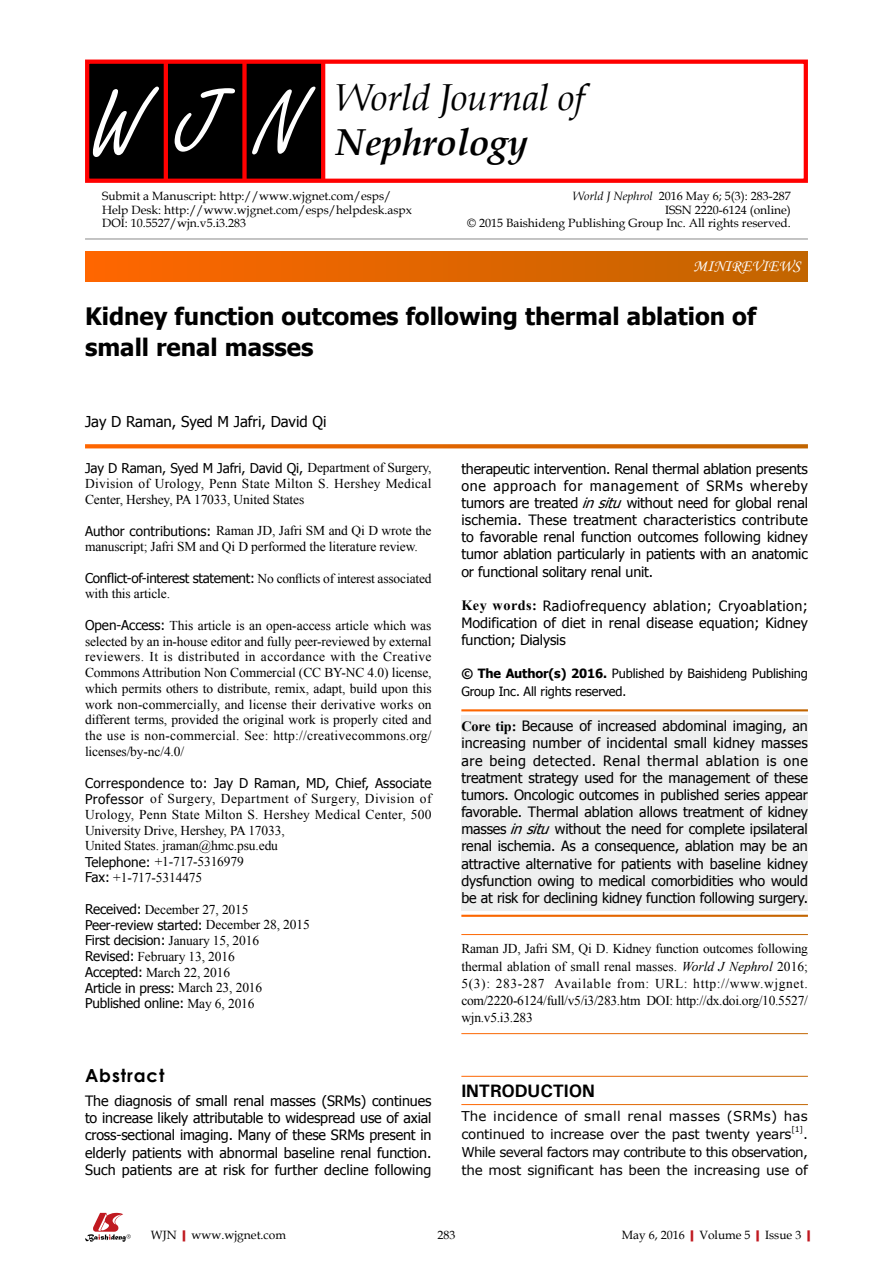
<style>
.page{position:relative;width:893px;height:1263px;background:#fff}
.page>*{position:absolute;margin:0;border:0;box-sizing:border-box;transform-origin:0 0}
.t1{font:97.5px "Freestyle Script";color:#fff}
.t2{font:italic 37.5px "Book Antiqua";letter-spacing:-.01em;color:#000}
.t3{font:italic 700 37.5px "Book Antiqua";letter-spacing:-.01em;color:#000}
.t4{font:700 24px/31.5px "Tahoma";color:#000}
.t5{font:700 18px "Univers";letter-spacing:-.01em;color:#000}
.t6{font:700 18px "Century Gothic";letter-spacing:.05em;color:#000}
.t7{font:16.5px "Monotype Corsiva";color:#fff}
.t8{font:15px "Tahoma";color:#000}
.t9{font:14.25px/17.2px "Tahoma";letter-spacing:-.01em;color:#000;text-align:justify}
.t10{font:13.5px/15.8px "Times New Roman";letter-spacing:-.01em;color:#000;text-align:justify}
.t11{font:13.5px/15.8px "Times New Roman";letter-spacing:.015em;color:#000}
.t12{font:13.5px/18px "Verdana";letter-spacing:-.02em;color:#000}
.t13{font:12.75px/17.2px "Tahoma";letter-spacing:-.01em;color:#000}
.t14{font:12px/13.5px "Book Antiqua";color:#000}
.t15{font:7.8px "Verdana";color:#000}
.s1{font-style:italic}
.s2{font-family:"Tahoma"}
.s3{font-family:"Times New Roman";font-weight:700}
.s4{font-weight:700}
.s5{font-weight:700;color:#c01920}
</style>
<div class="page">
<div style="left:461px;top:715px;width:347px;height:196px;background:#eeefef"></div>
<div style="left:85px;top:252px;width:723px;height:29px;background:linear-gradient(to right,#f60,#c16500)"></div>
<hr style="left:85px;top:239px;width:723px;height:1px;background:#898989">
<svg style="left:85px;top:444px;width:723px;height:4px;background:#e16d0d"></svg>
<svg style="left:85px;top:1213px;width:46px;height:29px"></svg>
<div style="left:87px;top:61px;width:236px;height:121px;background:#000"></div>
<hr style="left:164px;top:61px;width:4px;height:121px;background:#f00">
<div style="left:242px;top:61px;width:5px;height:121px;background:#f00"></div>
<hr style="left:321px;top:61px;width:4px;height:121px;background:#f00">
<div style="left:85px;top:60px;width:723px;height:123px;border:4px solid #f00"></div>
<p class="t2" style="left:336px;top:71px;width:250px">World Journal of</p>
<p class="t1" style="left:91px;top:71px;width:214px">WJN</p>
<p class="t3" style="left:336px;top:116px;width:194px">Nephrology</p>
<p class="t14" style="left:102px;top:189px;width:311px">Submit a Manuscript: http://www.wjgnet.com/esps/<br>Help Desk: http://www.wjgnet.com/esps/helpdesk.aspx<br>DOI: 10.5527/wjn.v5.i3.283</p>
<p class="t14" style="left:467px;top:189px;width:325px;text-align:right"><span class="s1">World J Nephrol</span> 2016 May 6; 5(3): 283-287<br>ISSN 2220-6124 (online)<br>© 2015 Baishideng Publishing Group Inc. All rights reserved.</p>
<p class="t7" style="left:693px;top:256px;width:109px">MINIREVIEWS</p>
<p class="t4" style="left:85px;top:298px;width:673px">Kidney function outcomes following thermal ablation of small renal masses</p>
<p class="t8" style="left:85px;top:412px;width:243px">Jay D Raman, Syed M Jafri, David Qi</p>
<p class="t10" style="left:85px;top:460px;width:348px"><span class="s2">Jay D Raman, Syed M Jafri, David Qi,</span> Department of Surgery, Division of Urology, Penn State Milton S. Hershey Medical Center, Hershey, PA 17033, United States</p>
<p class="t10" style="left:85px;top:523px;width:348px"><span class="s2">Author contributions:</span> Raman JD, Jafri SM and Qi D wrote the manuscript; Jafri SM and Qi D performed the literature review.</p>
<p class="t10" style="left:85px;top:570px;width:348px"><span class="s2">Conflict-of-interest statement:</span> No conflicts of interest associated with this article.</p>
<p class="t10" style="left:85px;top:617px;width:348px"><span class="s2">Open-Access:</span> This article is an open-access article which was selected by an in-house editor and fully peer-reviewed by external reviewers. It is distributed in accordance with the Creative Commons Attribution Non Commercial (CC BY-NC 4.0) license, which permits others to distribute, remix, adapt, build upon this work non-commercially, and license their derivative works on different terms, provided the original work is properly cited and the use is non-commercial. See: http://creativecommons.org/ licenses/by-nc/4.0/</p>
<p class="t11" style="left:85px;top:775px;width:348px"><span class="s2">Correspondence to: Jay D Raman, MD, Chief, Associate Professor</span> of Surgery, Department of Surgery, Division of Urology, Penn State Milton S. Hershey Medical Center, 500<br>University Drive, Hershey, PA 17033,<br>United States. jraman@hmc.psu.edu<br><span class="s2">Telephone:</span> +1-717-5316979<br><span class="s2">Fax:</span> +1-717-5314475</p>
<p class="t10" style="left:85px;top:901px;width:226px;text-align:left"><span class="s2">Received:</span> December 27, 2015<br><span class="s2">Peer-review started:</span> December 28, 2015<br><span class="s2">First decision:</span> January 15, 2016<br><span class="s2">Revised:</span> February 13, 2016<br><span class="s2">Accepted:</span> March 22, 2016<br><span class="s2">Article in press:</span> March 23, 2016<br><span class="s2">Published online:</span> May 6, 2016</p>
<p class="t6" style="left:85px;top:1062px;width:81px">Abstract</p>
<p class="t9" style="left:85px;top:1091px;width:348px">The diagnosis of small renal masses (SRMs) continues to increase likely attributable to widespread use of axial cross-sectional imaging. Many of these SRMs present in elderly patients with abnormal baseline renal function.<br>Such patients are at risk for further decline following</p>
<p class="t9" style="left:461px;top:459px;width:348px">therapeutic intervention. Renal thermal ablation presents one approach for management of SRMs whereby tumors are treated <span class="s1">insitu</span> without need for global renal ischemia. These treatment characteristics contribute to favorable renal function outcomes following kidney tumor ablation particularly in patients with an anatomic or functional solitary renal unit.</p>
<p class="t9" style="left:461px;top:596px;width:348px"><span class="s3">Key words:</span> Radiofrequency ablation; Cryoablation; Modification of diet in renal disease equation; Kidney function; Dialysis</p>
<p class="t13" style="left:461px;top:664px;width:348px"><span class="s4">© The Author(s) 2016.</span> Published by Baishideng Publishing<br>Group Inc. All rights reserved.</p>
<p class="t9" style="left:461px;top:717px;width:348px"><span class="s3">Core tip:</span> Because of increased abdominal imaging, an increasing number of incidental small kidney masses are being detected. Renal thermal ablation is one treatment strategy used for the management of these tumors. Oncologic outcomes in published series appear favorable. Thermal ablation allows treatment of kidney masses <span class="s1">insitu</span>without the need for complete ipsilateral renal ischemia. As a consequence, ablation may be an attractive alternative for patients with baseline kidney dysfunction owing to medical comorbidities who would be at risk for declining kidney function following surgery.</p>
<p class="t10" style="left:461px;top:940px;width:348px;line-height:17.2px">Raman JD, Jafri SM, Qi D. Kidney function outcomes following thermal ablation of small renal masses. <span class="s1">World J Nephrol</span> 2016; 5(3): 283-287 Available from: URL: http://www.wjgnet. com/2220-6124/full/v5/i3/283.htm DOI: http://dx.doi.org/10.5527/ wjn.v5.i3.283</p>
<p class="t5" style="left:461px;top:1079px;width:135px">INTRODUCTION</p>
<p class="t12" style="left:461px;top:1106px;width:348px">The incidence of small renal masses (SRMs) has continued to increase over the past twenty years</p>
<p class="t15" style="left:791px;top:1124px;width:13px">[1]</p>
<p class="t12" style="left:461px;top:1124px;width:348px;text-align:justify;text-indent:342px">.<br>While several factors may contribute to this observation, the most significant has been the increasing use of</p>
<p class="t14" style="left:151px;top:1227px;width:137px">WJN<span class="s5">|</span>www.wjgnet.com</p>
<p class="t14" style="left:437px;top:1227px;width:19px">283</p>
<p class="t14" style="left:622px;top:1227px;width:196px">May 6, 2016<span class="s5">|</span>Volume 5<span class="s5">|</span>Issue 3<span class="s5">|</span></p>
</div>
